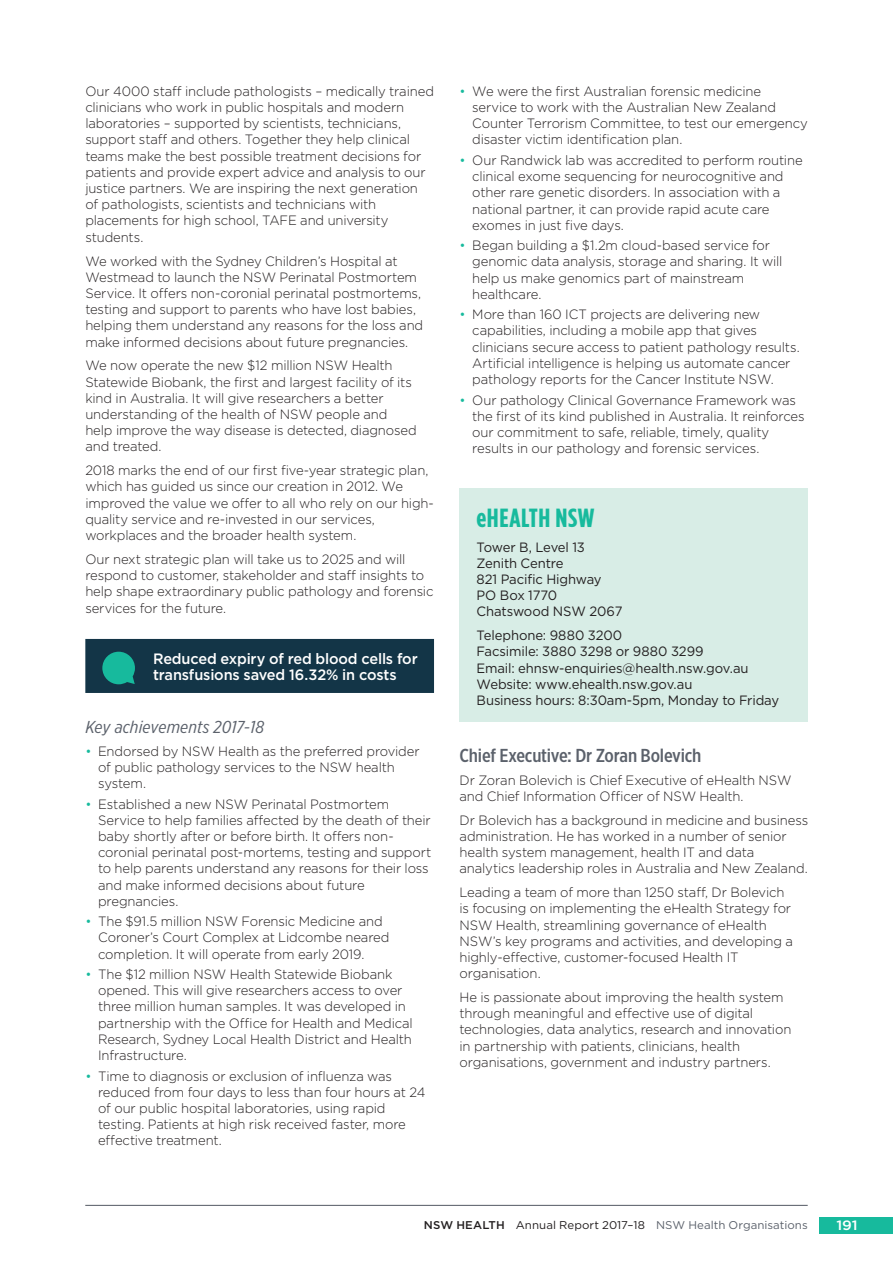
<style>
.page{position:relative;width:893px;height:1263px;background:#fff}
.page>*{position:absolute;margin:0;border:0;box-sizing:border-box;transform-origin:0 0}
.t1{font:700 26.25px "Gotham Condensed";letter-spacing:.02em;color:#17ba9d;scale:1.07 1}
.t2{font:500 18.75px "Gotham X Narrow";letter-spacing:-.01em;color:#5b616b;scale:1.07 1}
.t3{font:italic 17.25px "Gotham X Narrow";letter-spacing:.005em;color:#5b616b;scale:1.11 1}
.Infographic2{font:500 15px/16.5px "Gotham";letter-spacing:-.01em;color:#fff}
.Body{font:300 13.5px/16.2px "Gotham";letter-spacing:-.01em;color:#231f20}
.Bullets{font:300 13.5px/16.2px "Gotham";letter-spacing:-.01em;color:#231f20}
.Body-2{font:13.5px "Gotham";letter-spacing:-.01em;color:#231f20}
.Bullet_last{font:300 13.5px/16.2px "Gotham";letter-spacing:-.01em;color:#231f20}
.Body-3{font:13.5px "Gotham";letter-spacing:-.03em;color:#231f20}
.t4{font:500 13.5px "Gotham";color:#fff;scale:1.1 1}
.t5{font:11.25px "Gotham";letter-spacing:.005em;color:#5b616b}
.s1{color:#17ba9d}
.s2{font-weight:500;color:#231f20}
.s3{color:#231f20}
</style>
<div class="page">
<div style="left:819px;top:1217px;width:74px;height:17px;background:#17ba9d"></div>
<hr style="left:85px;top:1205px;width:723px;height:1px;background:#5b616b">
<div style="left:85px;top:639px;width:349px;height:54px;background:#133547"></div>
<div style="left:460px;top:489px;width:348px;height:233px;background:#d8ede6"></div>
<p class="Body" style="left:85px;top:83px;width:350px">Our 4000 staff include pathologists – medically trained clinicians who work in public hospitals and modern laboratories – supported by scientists, technicians, support staff and others. Together they help clinical teams make the best possible treatment decisions for patients and provide expert advice and analysis to our justice partners. We are inspiring the next generation of pathologists, scientists and technicians with placements for high school, TAFE and university students.</p>
<p class="Body" style="left:85px;top:252px;width:339px">We worked with the Sydney Children’s Hospital at Westmead to launch the NSW Perinatal Postmortem Service. It offers non-coronial perinatal postmortems, testing and support to parents who have lost babies, helping them understand any reasons for the loss and make informed decisions about future pregnancies.</p>
<p class="Body" style="left:85px;top:357px;width:333px">We now operate the new $12 million NSW Health Statewide Biobank, the first and largest facility of its kind in Australia. It will give researchers a better understanding of the health of NSW people and help improve the way disease is detected, diagnosed and treated.</p>
<p class="Body" style="left:85px;top:462px;width:350px">2018 marks the end of our first five-year strategic plan, which has guided us since our creation in 2012. We improved the value we offer to all who rely on our high&shy;quality service and re-invested in our services, workplaces and the broader health system.</p>
<p class="Body" style="left:85px;top:551px;width:350px">Our next strategic plan will take us to 2025 and will respond to customer, stakeholder and staff insights to help shape extraordinary public pathology and forensic services for the future.</p>
<p class="Infographic2" style="left:153px;top:650px;width:266px">Reduced expiry of red blood cells for transfusions saved 16.32% in costs</p>
<h4 class="t3" style="left:85px;top:717px;width:163px">Key achievements 2017-18</h4>
<p class="Bullets" style="left:98px;top:742px;width:323px;text-indent:-13px"><span class="s1">•</span> Endorsed by NSW Health as the preferred provider of public pathology services to the NSW health system.</p>
<p class="Bullets" style="left:98px;top:795px;width:335px;text-indent:-13px"><span class="s1">•</span> Established a new NSW Perinatal Postmortem Service to help families affected by the death of their baby shortly after or before birth. It offers non&shy;coronial perinatal post-mortems, testing and support to help parents understand any reasons for their loss and make informed decisions about future pregnancies.</p>
<p class="Bullets" style="left:98px;top:913px;width:293px;text-indent:-13px"><span class="s1">•</span> The $91.5 million NSW Forensic Medicine and<br>Coroner’s Court Complex at Lidcombe neared completion. It will operate from early 2019.</p>
<p class="Bullets" style="left:98px;top:966px;width:316px;text-indent:-13px"><span class="s1">•</span> The $12 million NSW Health Statewide Biobank opened. This will give researchers access to over three million human samples. It was developed in partnership with the Office for Health and Medical Research, Sydney Local Health District and Health Infrastructure.</p>
<p class="Bullets" style="left:98px;top:1067px;width:329px;text-indent:-13px"><span class="s1">•</span> Time to diagnosis or exclusion of influenza was reduced from four days to less than four hours at 24 of our public hospital laboratories, using rapid testing. Patients at high risk received faster, more effective treatment.</p>
<p class="Bullets" style="left:472px;top:83px;width:337px;text-indent:-13px"><span class="s1">•</span> We were the first Australian forensic medicine service to work with the Australian New Zealand Counter Terrorism Committee, to test our emergency disaster victim identification plan.</p>
<p class="Bullets" style="left:472px;top:152px;width:332px;text-indent:-13px"><span class="s1">•</span> Our Randwick lab was accredited to perform routine clinical exome sequencing for neurocognitive and other rare genetic disorders. In association with a national partner, it can provide rapid acute care exomes in just five days.</p>
<p class="Bullets" style="left:472px;top:237px;width:312px;text-indent:-13px"><span class="s1">•</span> Began building a $1.2m cloud-based service for genomic data analysis, storage and sharing. It will help us make genomics part of mainstream healthcare.</p>
<p class="Bullets" style="left:472px;top:306px;width:329px;text-indent:-13px"><span class="s1">•</span> More than 160 ICT projects are delivering new capabilities, including a mobile app that gives clinicians secure access to patient pathology results.<br>Artificial intelligence is helping us automate cancer pathology reports for the Cancer Institute NSW.</p>
<p class="Bullet_last" style="left:472px;top:391px;width:334px;text-indent:-13px"><span class="s1">•</span> Our pathology Clinical Governance Framework was the first of its kind published in Australia. It reinforces our commitment to safe, reliable, timely, quality results in our pathology and forensic services.</p>
<h2 class="t1" style="left:477px;top:502px;width:112px">eHEALTH NSW</h2>
<p class="Body-3" style="left:477px;top:538px;width:110px">Tower B, Level 13</p>
<p class="Body-2" style="left:477px;top:554px;width:88px">Zenith Centre</p>
<p class="Body-2" style="left:477px;top:571px;width:127px">821 Pacific Highway</p>
<p class="Body-2" style="left:477px;top:587px;width:82px">PO Box 1770</p>
<p class="Body-2" style="left:477px;top:603px;width:148px">Chatswood NSW 2067</p>
<p class="Body-2" style="left:477px;top:627px;width:147px">Telephone: 9880 3200</p>
<p class="Body-2" style="left:477px;top:643px;width:229px">Facsimile: 3880 3298 or 9880 3299</p>
<p class="Body-2" style="left:477px;top:659px;width:274px">Email: ehnsw-enquiries@health.nsw.gov.au</p>
<p class="Body-2" style="left:477px;top:675px;width:217px">Website: www.ehealth.nsw.gov.au</p>
<p class="Body-2" style="left:477px;top:692px;width:304px">Business hours: 8:30am-5pm, Monday to Friday</p>
<h3 class="t2" style="left:460px;top:744px;width:227px">Chief Executive: Dr Zoran Bolevich</h3>
<p class="Body" style="left:460px;top:771px;width:333px">Dr Zoran Bolevich is Chief Executive of eHealth NSW and Chief Information Officer of NSW Health.</p>
<p class="Body" style="left:460px;top:811px;width:350px">Dr Bolevich has a background in medicine and business administration. He has worked in a number of senior health system management, health IT and data analytics leadership roles in Australia and New Zealand.</p>
<p class="Body" style="left:460px;top:884px;width:335px">Leading a team of more than 1250 staff, Dr Bolevich is focusing on implementing the eHealth Strategy for NSW Health, streamlining governance of eHealth NSW’s key programs and activities, and developing a highly-effective, customer-focused Health IT organisation.</p>
<p class="Body" style="left:460px;top:989px;width:333px">He is passionate about improving the health system through meaningful and effective use of digital technologies, data analytics, research and innovation in partnership with patients, clinicians, health organisations, government and industry partners.</p>
<p class="t5" style="left:424px;top:1218px;width:385px"><span class="s2">NSW HEALTH</span> <span class="s3">Annual Report 2017–18</span> NSW Health Organisations</p>
<p class="t4" style="left:836px;top:1217px;width:21px">191</p>
</div>
